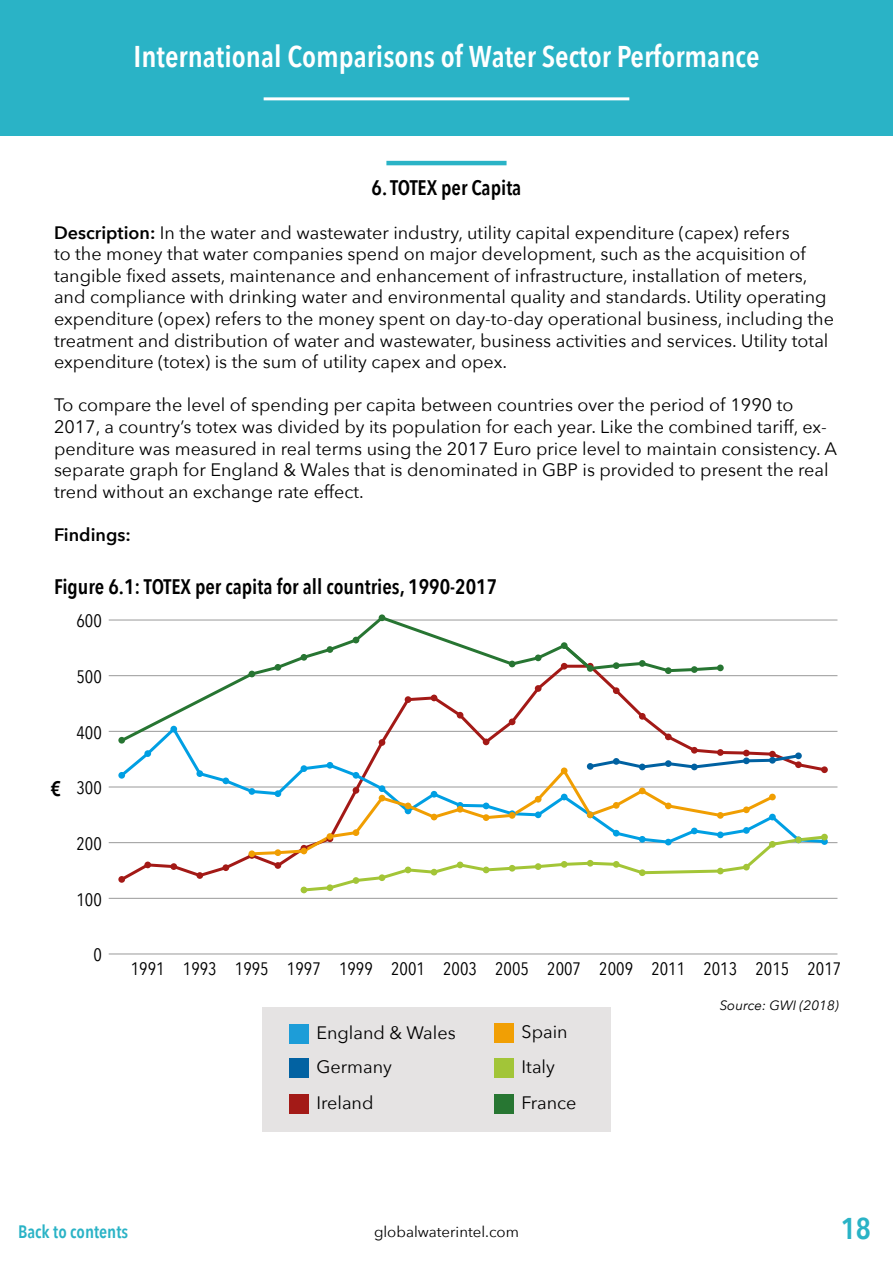
<style>
.page{position:relative;width:893px;height:1263px;background:#fff}
.page>*{position:absolute;margin:0;border:0;box-sizing:border-box;transform-origin:0 0}
.t1{font:600 30px "Avenir Next Condensed";color:#fff}
.t2{font:600 30px "Avenir Next Condensed";color:#2ab3c6}
.t3{font:600 21px "Avenir Next Condensed";color:#000}
.t4{font:18px/21.6px "Avenir Next";color:#000}
.t5{font:18px "Avenir Next Condensed";color:#000}
.t6{font:600 18px "Avenir Next Condensed";color:#2ab3c6}
.t7{font:600 18px "Avenir Next";color:#000}
.t8{font:15px "Avenir Next";color:#000}
.t9{font:italic 13.5px "Avenir Next";color:#000}
.s1{font-weight:600}
</style>
<div class="page">
<div style="left:0;top:0;width:893px;height:136px;background:#2ab3c6"></div>
<hr style="left:264px;top:97px;width:365px;height:3px;background:#fff">
<hr style="left:386px;top:161px;width:121px;height:4px;background:#2ab3c6">
<hr style="left:109px;top:953px;width:728px;height:1px;background:#999">
<hr style="left:109px;top:898px;width:728px;height:1px;background:#999">
<hr style="left:109px;top:842px;width:728px;height:1px;background:#999">
<hr style="left:109px;top:787px;width:728px;height:1px;background:#999">
<hr style="left:109px;top:731px;width:728px;height:1px;background:#999">
<hr style="left:109px;top:675px;width:728px;height:1px;background:#999">
<hr style="left:109px;top:620px;width:728px;height:1px;background:#999">
<svg style="left:117px;top:614px;width:711px;height:279px"></svg>
<div style="left:263px;top:1007px;width:348px;height:124px;background:#e5e3e3"></div>
<div style="left:289px;top:1024px;width:20px;height:19px;background:#1d9dd8"></div>
<div style="left:494px;top:1023px;width:20px;height:20px;background:#f19f04"></div>
<div style="left:289px;top:1058px;width:20px;height:20px;background:#0262a2"></div>
<div style="left:494px;top:1058px;width:20px;height:20px;background:#a2c538"></div>
<div style="left:289px;top:1094px;width:20px;height:20px;background:#a31a17"></div>
<div style="left:494px;top:1094px;width:20px;height:20px;background:#277632"></div>
<h1 class="t1" style="left:134px;top:38px;width:627px">International Comparisons of Water Sector Performance</h1>
<p class="t3" style="left:372px;top:175px;width:151px">6. TOTEX per Capita</p>
<p class="t4" style="left:54px;top:221px;width:782px"><span class="s1">Description:</span> In the water and wastewater industry, utility capital expenditure (capex) refers<br>to the money that water companies spend on major development, such as the acquisition of tangible fixed assets, maintenance and enhancement of infrastructure, installation of meters, and compliance with drinking water and environmental quality and standards. Utility operating expenditure (opex) refers to the money spent on day-to-day operational business, including the treatment and distribution of water and wastewater, business activities and services. Utility total expenditure (totex) is the sum of utility capex and opex.</p>
<p class="t4" style="left:54px;top:394px;width:785px">To compare the level of spending per capita between countries over the period of 1990 to 2017, a country’s totex was divided by its population for each year. Like the combined tariff, ex&shy;penditure was measured in real terms using the 2017 Euro price level to maintain consistency. A separate graph for England &amp; Wales that is denominated in GBP is provided to present the real trend without an exchange rate effect.</p>
<p class="t7" style="left:54px;top:524px;width:78px">Findings:</p>
<p class="t3" style="left:54px;top:573px;width:445px">Figure 6.1: TOTEX per capita for all countries, 1990-2017</p>
<p class="t5" style="left:76px;top:610px;width:27px">600</p>
<p class="t5" style="left:76px;top:666px;width:27px">500</p>
<p class="t5" style="left:76px;top:721px;width:27px">400</p>
<p class="t3" style="left:51px;top:775px;width:12px">€</p>
<p class="t5" style="left:76px;top:777px;width:27px">300</p>
<p class="t5" style="left:76px;top:833px;width:27px">200</p>
<p class="t5" style="left:76px;top:888px;width:27px">100</p>
<p class="t5" style="left:93px;top:944px;width:10px">0</p>
<p class="t5" style="left:131px;top:958px;width:712px">1991 1993 1995 1997 1999 2001 2003 2005 2007 2009 2011 2013 2015 2017</p>
<p class="t4" style="left:316px;top:1021px;width:141px">England &amp; Wales</p>
<p class="t4" style="left:522px;top:1021px;width:48px">Spain</p>
<p class="t4" style="left:316px;top:1056px;width:77px">Germany</p>
<p class="t4" style="left:522px;top:1056px;width:35px">Italy</p>
<p class="t4" style="left:316px;top:1091px;width:59px">Ireland</p>
<p class="t4" style="left:522px;top:1091px;width:56px">France</p>
<p class="t9" style="left:720px;top:997px;width:121px">Source: GWI (2018)</p>
<p class="t6" style="left:18px;top:1220px;width:112px">Back to contents</p>
<p class="t8" style="left:374px;top:1222px;width:146px">globalwaterintel.com</p>
<h1 class="t2" style="left:841px;top:1210px;width:31px">18</h1>
</div>
